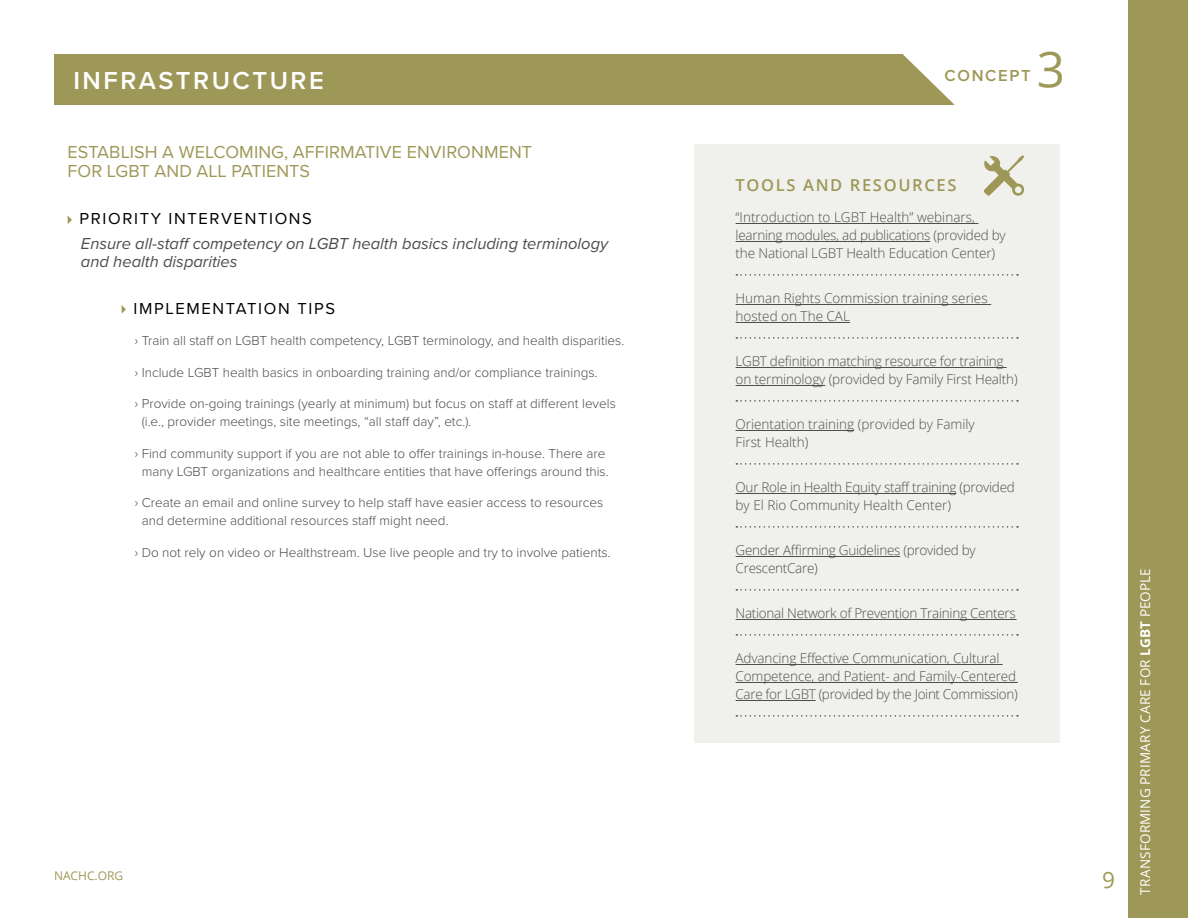
<style>
.page{position:relative;width:1188px;height:918px;background:#fff}
.page>*{position:absolute;margin:0;border:0;box-sizing:border-box;transform-origin:0 0}
.t1{font:49.35px "Open Sans";color:#9e9858}
.t2{font:600 25.5px "Proxima Nova";letter-spacing:.1em;color:#fff}
.t3{font:22.5px "Open Sans";color:#9e9858}
.t4{font:18px/19.5px "Proxima Nova";letter-spacing:.005em;color:#9e9858}
.t5{font:italic 16.5px/18px "Proxima Nova";color:#4d4d4f}
.t6{font:16.5px "Proxima Nova";letter-spacing:.1em;color:#000}
.t7{font:600 16.5px "Open Sans";letter-spacing:.1em;color:#9e9858}
.t8{font:600 16.5px "Proxima Nova";letter-spacing:.1em;color:#9e9858}
.t9{font:300 13.5px/18px "Proxima Nova";color:#4d4d4f}
.t10{font:300 13.5px/18px "Open Sans";letter-spacing:-.01em;color:#4d4d4f}
.t11{font:13.5px "Open Sans";letter-spacing:.015em;color:#fff}
.t12{font:12px "Open Sans";color:#9e9858}
.s1{font-family:"Open Sans"}
.s2{font-weight:700}
</style>
<div class="page">
<div style="left:1128px;top:0;width:60px;height:918px;background:#9e9858"></div>
<div style="left:54px;top:54px;width:906px;height:51px;background:#9e9858"></div>
<svg style="left:902px;top:54px;width:58px;height:51px"></svg>
<div style="left:694px;top:144px;width:366px;height:598px;background:#f0f1ed"></div>
<hr style="left:736px;top:223px;width:242px;height:1px;background:#4d4d4f">
<hr style="left:736px;top:241px;width:194px;height:1px;background:#4d4d4f">
<svg style="left:736px;top:274px;width:282px;height:2px"></svg>
<hr style="left:736px;top:304px;width:255px;height:1px;background:#4d4d4f">
<svg style="left:736px;top:337px;width:282px;height:2px"></svg>
<hr style="left:736px;top:322px;width:114px;height:1px;background:#4d4d4f">
<hr style="left:736px;top:367px;width:271px;height:1px;background:#4d4d4f">
<svg style="left:736px;top:400px;width:282px;height:2px"></svg>
<hr style="left:736px;top:385px;width:89px;height:1px;background:#4d4d4f">
<hr style="left:736px;top:430px;width:118px;height:1px;background:#4d4d4f">
<svg style="left:736px;top:463px;width:282px;height:2px"></svg>
<hr style="left:736px;top:493px;width:220px;height:1px;background:#4d4d4f">
<svg style="left:736px;top:526px;width:282px;height:2px"></svg>
<hr style="left:736px;top:556px;width:164px;height:1px;background:#4d4d4f">
<svg style="left:736px;top:589px;width:282px;height:2px"></svg>
<svg style="left:736px;top:634px;width:282px;height:2px"></svg>
<hr style="left:736px;top:619px;width:281px;height:1px;background:#4d4d4f">
<hr style="left:736px;top:664px;width:267px;height:1px;background:#4d4d4f">
<hr style="left:736px;top:682px;width:282px;height:1px;background:#4d4d4f">
<svg style="left:736px;top:715px;width:282px;height:2px"></svg>
<hr style="left:736px;top:700px;width:80px;height:1px;background:#4d4d4f">
<svg style="left:68px;top:216px;width:4px;height:8px"></svg>
<svg style="left:122px;top:305px;width:4px;height:9px"></svg>
<svg style="left:983px;top:155px;width:42px;height:41px"></svg>
<h2 class="t2" style="left:73px;top:62px;width:252px">INFRASTRUCTURE</h2>
<h3 class="t4" style="left:68px;top:141px;width:466px">ESTABLISH A WELCOMING, AFFIRMATIVE ENVIRONMENT<br>FOR LGBT AND ALL PATIENTS</h3>
<p class="t6" style="left:80px;top:206px;width:234px">PRIORITY INTERVENTIONS</p>
<p class="t5" style="left:81px;top:234px;width:529px">Ensure all-staff competency on LGBT health basics including terminology and health disparities</p>
<p class="t6" style="left:134px;top:296px;width:203px">IMPLEMENTATION TIPS</p>
<p class="t9" style="left:135px;top:331px;width:491px"><span class="s1">›</span> Train all staff on LGBT health competency, LGBT terminology, and health disparities.</p>
<p class="t9" style="left:135px;top:362px;width:464px"><span class="s1">›</span> Include LGBT health basics in onboarding training and/or compliance trainings.</p>
<p class="t9" style="left:142px;top:394px;width:476px;text-indent:-7px"><span class="s1">›</span> Provide on-going trainings (yearly at minimum) but focus on staff at different levels (i.e., provider meetings, site meetings, “all staff day”, etc.).</p>
<p class="t9" style="left:135px;top:443px;width:475px;text-align:center"><span class="s1">›</span> Find community support if you are not able to offer trainings in-house. There are many LGBT organizations and healthcare entities that have offerings around this.</p>
<p class="t9" style="left:142px;top:493px;width:463px;text-indent:-7px"><span class="s1">›</span> Create an email and online survey to help staff have easier access to resources and determine additional resources staff might need.</p>
<p class="t9" style="left:135px;top:542px;width:477px"><span class="s1">›</span> Do not rely on video or Healthstream. Use live people and try to involve patients.</p>
<p class="t12" style="left:54px;top:867px;width:71px">NACHC.ORG</p>
<p class="t8" style="left:945px;top:63px;width:87px">CONCEPT</p>
<h1 class="t1" style="left:1037px;top:36px;width:30px">3</h1>
<p class="t7" style="left:736px;top:174px;width:222px">TOOLS AND RESOURCES</p>
<p class="t10" style="left:736px;top:208px;width:272px">“Introduction to LGBT Health” webinars, learning modules, ad publications (provided by the National LGBT Health Education Center)</p>
<p class="t10" style="left:736px;top:289px;width:254px">Human Rights Commission training series hosted on The CAL</p>
<p class="t10" style="left:736px;top:352px;width:284px">LGBT definition matching resource for training on terminology (provided by Family First Health)</p>
<p class="t10" style="left:736px;top:415px;width:241px">Orientation training (provided by Family<br>First Health)</p>
<p class="t10" style="left:736px;top:478px;width:281px">Our Role in Health Equity staff training (provided by El Rio Community Health Center)</p>
<p class="t10" style="left:736px;top:541px;width:242px">Gender Affirming Guidelines (provided by<br>CrescentCare)</p>
<p class="t10" style="left:736px;top:604px;width:282px">National Network of Prevention Training Centers</p>
<p class="t10" style="left:736px;top:649px;width:284px">Advancing Effective Communication, Cultural<br>Competence, and Patient- and Family-Centered<br>Care for LGBT (provided by the Joint Commission)</p>
<h3 class="t3" style="left:1102px;top:864px;width:14px">9</h3>
<p class="t11" style="left:1136px;top:895px;width:329px;rotate:-90deg">TRANSFORMING PRIMARY CARE FOR <span class="s2">LGBT</span> PEOPLE</p>
</div>
